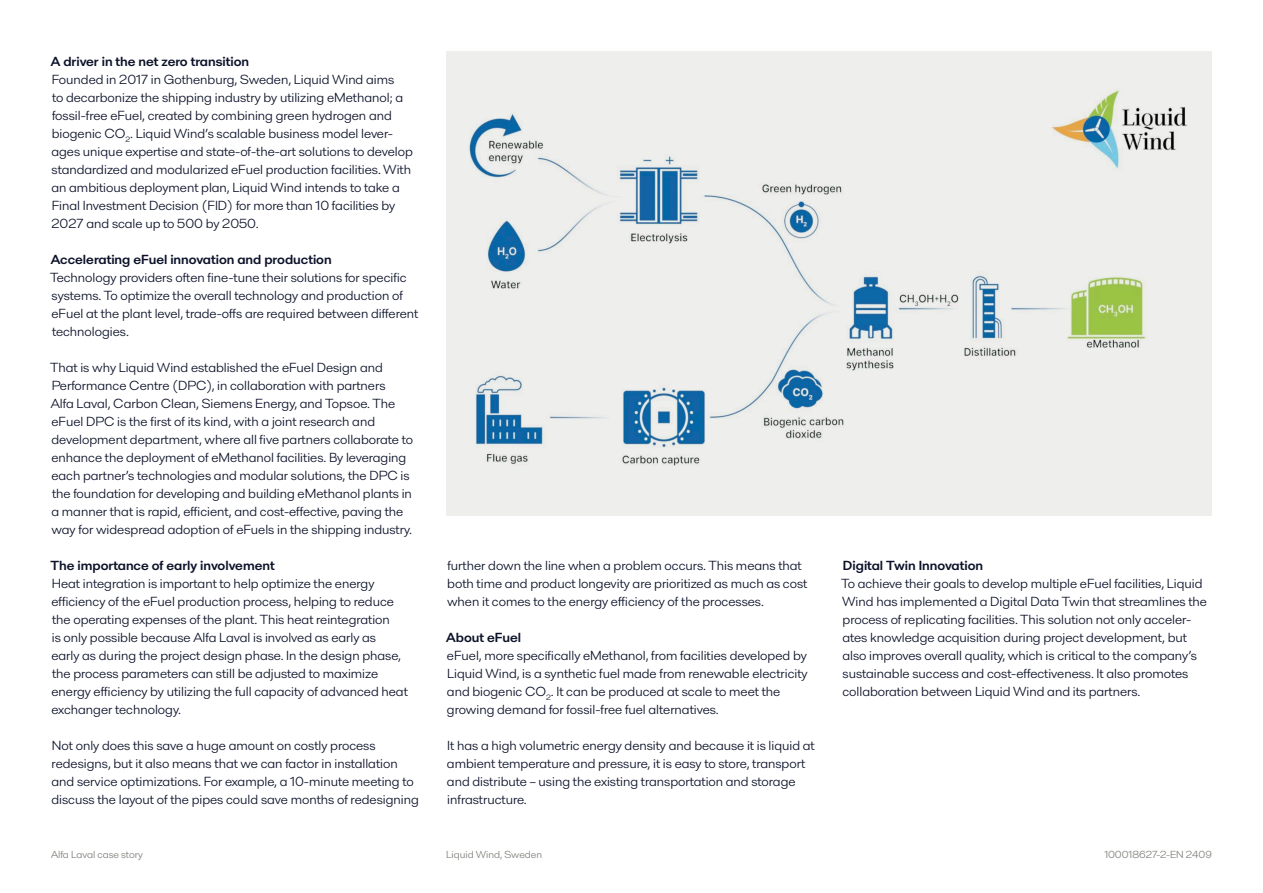
<style>
.page{position:relative;width:1263px;height:893px;background:#fff}
.page>*{position:absolute;margin:0;border:0;box-sizing:border-box;transform-origin:0 0}
.Body_copy{font:13.5px/18px "Alfa Laval";color:#0b1128}
.Body_copy_bold{font:700 13.5px "Alfa Laval";color:#0b1128}
.Footer_text_7_9{font:10.5px "Alfa Laval";color:#7f7e79}
</style>
<div class="page">
<div style="left:446px;top:51px;width:766px;height:465px;background:#eeeeec"></div>
<img style="left:469px;top:90px;width:718px;height:376px">
<p class="Body_copy_bold" style="left:51px;top:51px;width:200px">A driver in the net zero transition</p>
<p class="Body_copy" style="left:51px;top:69px;width:363px">Founded in 2017 in Gothenburg, Sweden, Liquid Wind aims<br>to decarbonize the shipping industry by utilizing eMethanol; a fossil-free eFuel, created by combining green hydrogen and biogenic CO<sub>2</sub>. Liquid Wind’s scalable business model lever&shy;ages unique expertise and state-of-the-art solutions to develop standardized and modularized eFuel production facilities. With an ambitious deployment plan, Liquid Wind intends to take a Final Investment Decision (FID) for more than 10 facilities by 2027 and scale up to 500 by 2050.</p>
<p class="Body_copy_bold" style="left:51px;top:249px;width:282px">Accelerating eFuel innovation and production</p>
<p class="Body_copy" style="left:50px;top:267px;width:370px">Technology providers often fine-tune their solutions for specific systems. To optimize the overall technology and production of eFuel at the plant level, trade-offs are required between different technologies.</p>
<p class="Body_copy" style="left:50px;top:357px;width:364px">That is why Liquid Wind established the eFuel Design and Performance Centre (DPC), in collaboration with partners<br>Alfa Laval, Carbon Clean, Siemens Energy, and Topsoe. The eFuel DPC is the first of its kind, with a joint research and development department, where all five partners collaborate to enhance the deployment of eMethanol facilities. By leveraging each partner’s technologies and modular solutions, the DPC is the foundation for developing and building eMethanol plants in a manner that is rapid, efficient, and cost-effective, paving the way for widespread adoption of eFuels in the shipping industry.</p>
<p class="Body_copy_bold" style="left:51px;top:555px;width:226px">The importance of early involvement</p>
<p class="Body_copy" style="left:51px;top:573px;width:358px">Heat integration is important to help optimize the energy efficiency of the eFuel production process, helping to reduce the operating expenses of the plant. This heat reintegration<br>is only possible because Alfa Laval is involved as early as<br>early as during the project design phase. In the design phase, the process parameters can still be adjusted to maximize energy efficiency by utilizing the full capacity of advanced heat exchanger technology.</p>
<p class="Body_copy" style="left:51px;top:735px;width:369px">Not only does this save a huge amount on costly process redesigns, but it also means that we can factor in installation and service optimizations. For example, a 10-minute meeting to discuss the layout of the pipes could save months of redesigning</p>
<p class="Body_copy" style="left:447px;top:555px;width:362px">further down the line when a problem occurs. This means that both time and product longevity are prioritized as much as cost when it comes to the energy efficiency of the processes.</p>
<p class="Body_copy_bold" style="left:446px;top:627px;width:76px">About eFuel</p>
<p class="Body_copy" style="left:447px;top:645px;width:362px">eFuel, more specifically eMethanol, from facilities developed by Liquid Wind, is a synthetic fuel made from renewable electricity and biogenic CO<sub>2</sub>. It can be produced at scale to meet the growing demand for fossil-free fuel alternatives.</p>
<p class="Body_copy" style="left:447px;top:735px;width:369px">It has a high volumetric energy density and because it is liquid at ambient temperature and pressure, it is easy to store, transport and distribute – using the existing transportation and storage infrastructure.</p>
<p class="Body_copy_bold" style="left:843px;top:555px;width:142px">Digital Twin Innovation</p>
<p class="Body_copy" style="left:841px;top:573px;width:367px">To achieve their goals to develop multiple eFuel facilities, Liquid Wind has implemented a Digital Data Twin that streamlines the process of replicating facilities. This solution not only acceler&shy;ates knowledge acquisition during project development, but also improves overall quality, which is critical to the company’s sustainable success and cost-effectiveness. It also promotes collaboration between Liquid Wind and its partners.</p>
<p class="Footer_text_7_9" style="left:51px;top:847px;width:93px">Alfa Laval case story</p>
<p class="Footer_text_7_9" style="left:446px;top:847px;width:98px">Liquid Wind, Sweden</p>
<p class="Footer_text_7_9" style="left:1104px;top:847px;width:109px">100018627-2-EN 2409</p>
</div>
